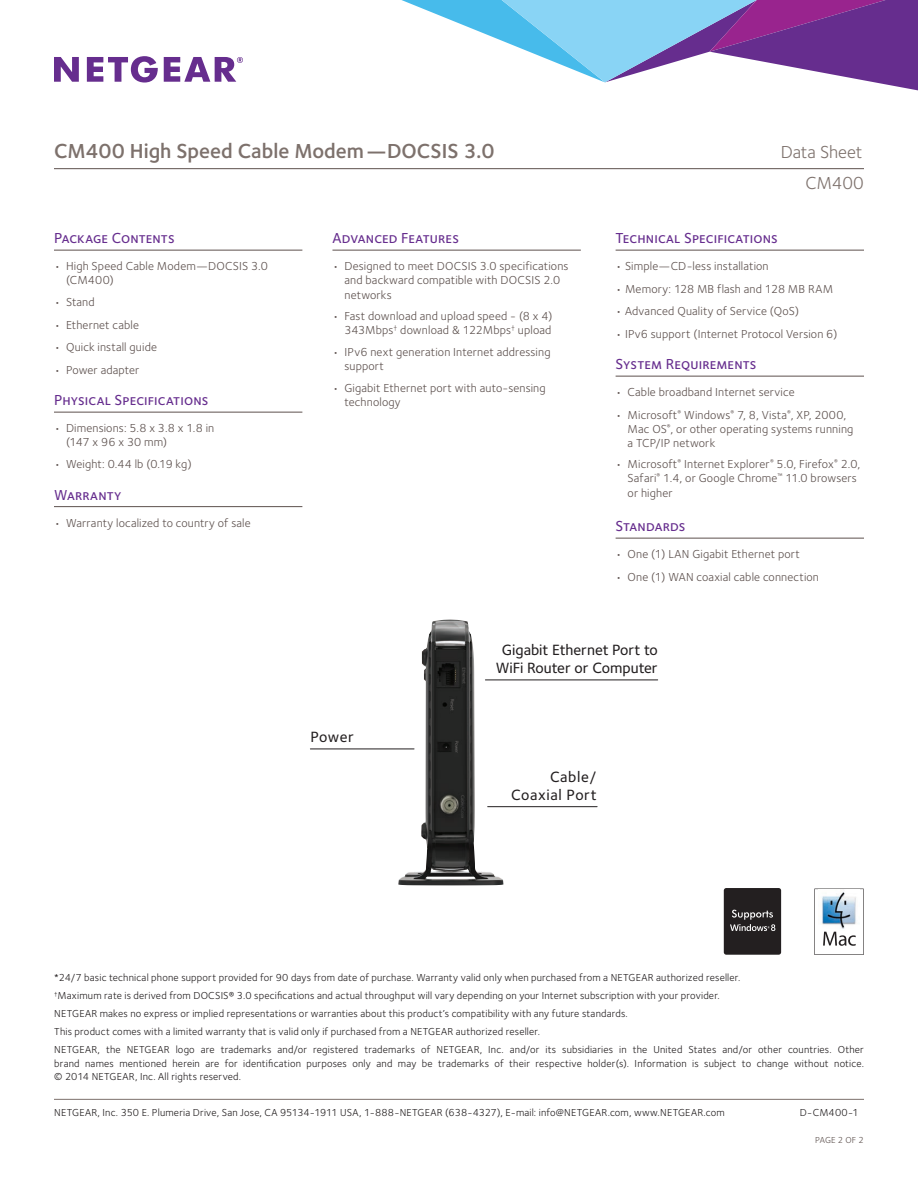
<style>
.page{position:relative;width:918px;height:1188px;background:#fff}
.page>*{position:absolute;margin:0;border:0;box-sizing:border-box;transform-origin:0 0}
.Product_Headline{font:600 21px "Foundry Sterling";color:#7d716c}
.Product_Headline-2{font:18px "Foundry Sterling";letter-spacing:-.01em;color:#7d716c}
.Product{font:18px "Foundry Sterling";color:#7d716c}
.t1{font:500 15.45px/17.2px "Foundry Sterling";color:#231f20;text-align:center}
.t2{font:500 15.45px/17.2px "Foundry Sterling";letter-spacing:.04em;color:#231f20;text-align:right}
.Tech_Specs_Subhead{font:500 15px "Foundry Sterling";letter-spacing:.01em;color:#662d8e}
.Tech_Specs{font:12px/14.2px "Foundry Sterling";letter-spacing:.015em;color:#5d514e}
.legal{font:10.5px/13.5px "Foundry Sterling";letter-spacing:.015em;color:#231f20;text-align:justify}
.page__s{font:9px "Foundry Sterling";letter-spacing:.02em;color:#5d514e}
</style>
<div class="page">
<svg style="left:401px;top:0;width:517px;height:91px"></svg>
<svg style="left:164px;top:57px;width:79px;height:25px"></svg>
<svg style="left:54px;top:57px;width:25px;height:25px"></svg>
<svg style="left:87px;top:56px;width:71px;height:27px"></svg>
<hr style="left:54px;top:1099px;width:810px;height:1px;background:#7d716c">
<hr style="left:54px;top:168px;width:810px;height:1px;background:#5d514e">
<svg style="left:814px;top:889px;width:50px;height:66px"></svg>
<img style="left:819px;top:890px;width:41px;height:41px">
<div style="left:724px;top:888px;width:57px;height:67px;background:#231f20;border-radius:3px"></div>
<svg style="left:730px;top:910px;width:45px;height:21px"></svg>
<hr style="left:54px;top:250px;width:248px;height:1px;background:#5d514e">
<hr style="left:54px;top:412px;width:248px;height:1px;background:#5d514e">
<hr style="left:54px;top:506px;width:248px;height:1px;background:#5d514e">
<hr style="left:332px;top:250px;width:249px;height:1px;background:#5d514e">
<hr style="left:616px;top:250px;width:248px;height:1px;background:#5d514e">
<hr style="left:616px;top:376px;width:248px;height:1px;background:#5d514e">
<hr style="left:616px;top:538px;width:248px;height:1px;background:#5d514e">
<img style="left:398px;top:620px;width:106px;height:265px">
<hr style="left:488px;top:806px;width:109px;height:1px;background:#231f20">
<hr style="left:485px;top:680px;width:173px;height:1px;background:#231f20">
<hr style="left:310px;top:749px;width:104px;height:1px;background:#231f20">
<p class="Product_Headline" style="left:54px;top:138px;width:442px">CM400 High Speed Cable Modem—DOCSIS 3.0</p>
<p class="Product_Headline-2" style="left:781px;top:141px;width:83px">Data Sheet</p>
<p class="Product" style="left:806px;top:173px;width:60px">CM400</p>
<p class="Tech_Specs_Subhead" style="left:54px;top:229px;width:122px">Package Contents</p>
<p class="Tech_Specs" style="left:66px;top:259px;width:204px;text-indent:-12px">• High Speed Cable Modem—DOCSIS 3.0 (CM400)</p>
<p class="Tech_Specs" style="left:54px;top:295px;width:42px">• Stand</p>
<p class="Tech_Specs" style="left:54px;top:317px;width:87px">• Ethernet cable</p>
<p class="Tech_Specs" style="left:54px;top:340px;width:104px">• Quick install guide</p>
<p class="Tech_Specs" style="left:54px;top:362px;width:87px">• Power adapter</p>
<p class="Tech_Specs_Subhead" style="left:54px;top:391px;width:156px">Physical Specifications</p>
<p class="Tech_Specs" style="left:66px;top:421px;width:150px;text-indent:-12px">• Dimensions: 5.8 x 3.8 x 1.8 in (147 x 96 x 30 mm)</p>
<p class="Tech_Specs" style="left:54px;top:457px;width:139px">• Weight: 0.44 lb (0.19 kg)</p>
<p class="Tech_Specs_Subhead" style="left:54px;top:486px;width:69px">Warranty</p>
<p class="Tech_Specs" style="left:54px;top:515px;width:198px">• Warranty localized to country of sale</p>
<p class="Tech_Specs_Subhead" style="left:332px;top:229px;width:128px">Advanced Features</p>
<p class="Tech_Specs" style="left:344px;top:259px;width:226px;text-indent:-12px">• Designed to meet DOCSIS 3.0 specifications and backward compatible with DOCSIS 2.0 networks</p>
<p class="Tech_Specs" style="left:332px;top:308px;width:222px;text-align:right">• Fast download and upload speed - (8 x 4)<br>343Mbps<sup>†</sup> download &amp; 122Mbps<sup>†</sup> upload</p>
<p class="Tech_Specs" style="left:344px;top:344px;width:208px;text-indent:-12px">• IPv6 next generation Internet addressing support</p>
<p class="Tech_Specs" style="left:344px;top:380px;width:203px;text-indent:-12px">• Gigabit Ethernet port with auto-sensing technology</p>
<p class="Tech_Specs_Subhead" style="left:616px;top:229px;width:164px">Technical Specifications</p>
<p class="Tech_Specs" style="left:616px;top:259px;width:155px">• Simple—CD-less installation</p>
<p class="Tech_Specs" style="left:616px;top:281px;width:219px">• Memory: 128 MB flash and 128 MB RAM</p>
<p class="Tech_Specs" style="left:616px;top:304px;width:185px">• Advanced Quality of Service (QoS)</p>
<p class="Tech_Specs" style="left:616px;top:326px;width:223px">• IPv6 support (Internet Protocol Version 6)</p>
<p class="Tech_Specs_Subhead" style="left:616px;top:355px;width:142px">System Requirements</p>
<p class="Tech_Specs" style="left:616px;top:385px;width:181px">• Cable broadband Internet service</p>
<p class="Tech_Specs" style="left:628px;top:407px;width:227px;text-indent:-12px">• Microsoft<sup>®</sup> Windows<sup>®</sup> 7, 8, Vista<sup>®</sup>, XP, 2000,<br>Mac OS<sup>®</sup>, or other operating systems running a TCP/IP network</p>
<p class="Tech_Specs" style="left:628px;top:457px;width:234px;text-indent:-12px">• Microsoft<sup>®</sup> Internet Explorer<sup>®</sup> 5.0, Firefox<sup>®</sup> 2.0,<br>Safari<sup>®</sup> 1.4, or Google Chrome<sup>™</sup> 11.0 browsers or higher</p>
<p class="Tech_Specs_Subhead" style="left:616px;top:517px;width:71px">Standards</p>
<p class="Tech_Specs" style="left:616px;top:547px;width:186px">• One (1) LAN Gigabit Ethernet port</p>
<p class="Tech_Specs" style="left:616px;top:569px;width:205px">• One (1) WAN coaxial cable connection</p>
<p class="t1" style="left:310px;top:729px;width:45px">Power</p>
<p class="t1" style="left:496px;top:642px;width:164px">Gigabit Ethernet Port to<br>WiFi Router or Computer</p>
<p class="t2" style="left:511px;top:769px;width:87px">Cable/<br>Coaxial Port</p>
<p class="legal" style="left:54px;top:971px;width:688px">*24/7 basic technical phone support provided for 90 days from date of purchase. Warranty valid only when purchased from a NETGEAR authorized reseller.</p>
<p class="legal" style="left:54px;top:989px;width:667px"><sup>†</sup>Maximum rate is derived from DOCSIS® 3.0 specifications and actual throughput will vary depending on your Internet subscription with your provider.</p>
<p class="legal" style="left:54px;top:1007px;width:575px">NETGEAR makes no express or implied representations or warranties about this product’s compatibility with any future standards.</p>
<p class="legal" style="left:54px;top:1025px;width:487px">This product comes with a limited warranty that is valid only if purchased from a NETGEAR authorized reseller.</p>
<p class="legal" style="left:54px;top:1043px;width:811px">NETGEAR, the NETGEAR logo are trademarks and/or registered trademarks of NETGEAR, Inc. and/or its subsidiaries in the United States and/or other countries. Other brand names mentioned herein are for identification purposes only and may be trademarks of their respective holder(s). Information is subject to change without notice. © 2014 NETGEAR, Inc. All rights reserved.</p>
<p class="legal" style="left:54px;top:1106px;width:672px">NETGEAR, Inc. 350 E. Plumeria Drive, San Jose, CA 95134-1911 USA, 1-888-NETGEAR (638-4327), E-mail: info@NETGEAR.com, www.NETGEAR.com</p>
<p class="legal" style="left:800px;top:1106px;width:60px">D-CM400-1</p>
<p class="page__s" style="left:815px;top:1135px;width:50px">PAGE 2 OF 2</p>
</div>
